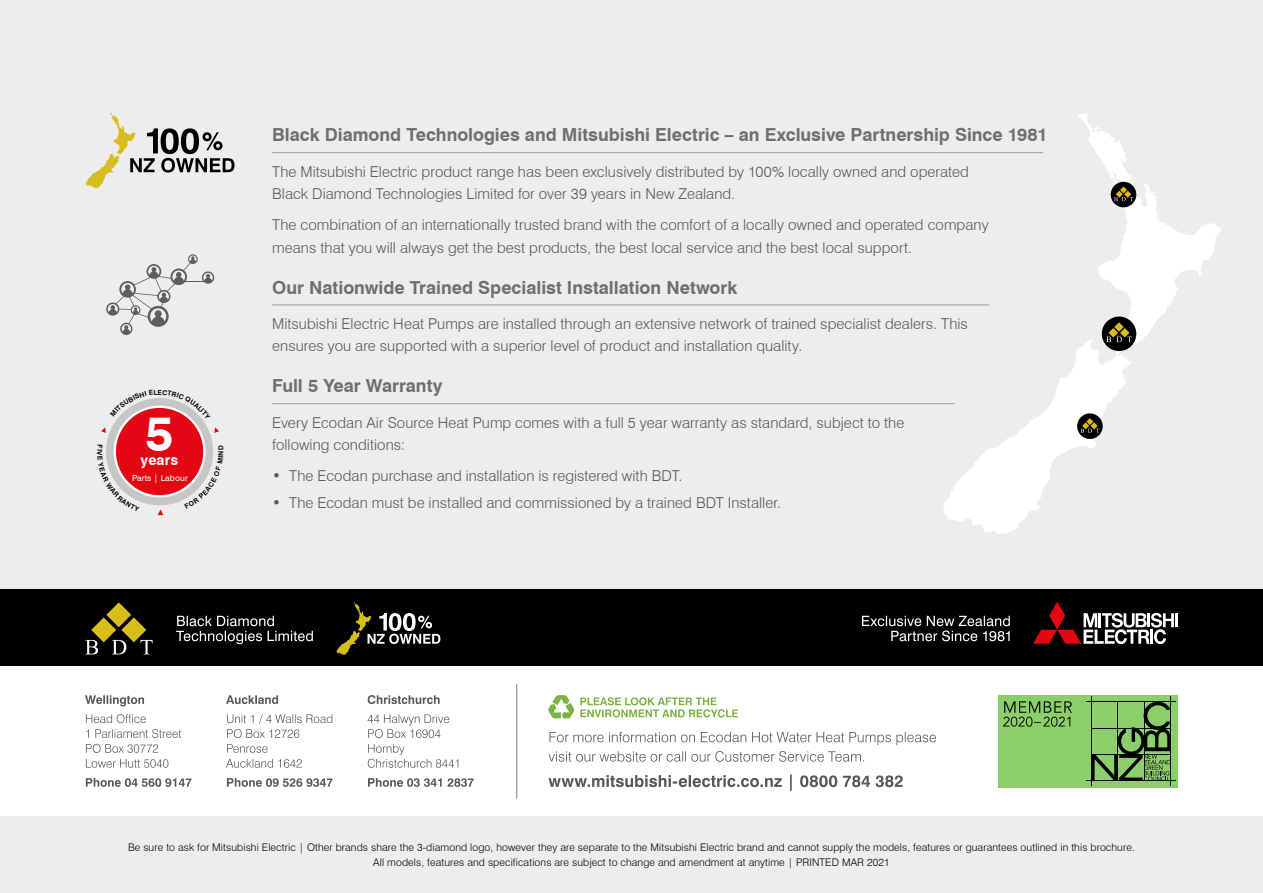
<style>
.page{position:relative;width:1263px;height:893px;background:#fff}
.page>*{position:absolute;margin:0;border:0;box-sizing:border-box;transform-origin:0 0}
.t1{font:700 49.65px "Swiss 721 BT";color:#fff}
.t2{font:700 18px "Swiss 721 BT";color:#706f6f}
.t3{font:300 15px/22.5px "Swiss 721 BT";letter-spacing:.005em;color:#575756}
.t4{font:700 14.25px "Swiss 721 BT";letter-spacing:.01em;color:#fff}
.t5{font:300 10.5px/15px "Swiss 721 BT";letter-spacing:.01em;color:#000;text-align:center}
.t6{font:8.4px "Swiss 721 BT";letter-spacing:.01em;color:#fff}
</style>
<div class="page">
<div style="left:0;top:0;width:1263px;height:602px;background:#ededed"></div>
<div style="left:0;top:589px;width:1263px;height:77px;background:#000"></div>
<div style="left:0;top:817px;width:1263px;height:76px;background:#ededed"></div>
<svg style="left:85px;top:602px;width:68px;height:52px"></svg>
<svg style="left:336px;top:602px;width:104px;height:53px"></svg>
<svg style="left:176px;top:616px;width:137px;height:28px"></svg>
<svg style="left:1033px;top:602px;width:141px;height:42px"></svg>
<hr style="left:1175px;top:613px;width:3px;height:14px;background:#fff">
<svg style="left:862px;top:616px;width:148px;height:25px"></svg>
<svg style="left:368px;top:778px;width:106px;height:9px"></svg>
<svg style="left:368px;top:744px;width:90px;height:24px"></svg>
<svg style="left:368px;top:714px;width:81px;height:24px"></svg>
<svg style="left:368px;top:695px;width:72px;height:9px"></svg>
<svg style="left:227px;top:778px;width:106px;height:9px"></svg>
<svg style="left:226px;top:759px;width:76px;height:9px"></svg>
<svg style="left:227px;top:744px;width:41px;height:9px"></svg>
<svg style="left:227px;top:714px;width:105px;height:24px"></svg>
<svg style="left:226px;top:695px;width:52px;height:9px"></svg>
<svg style="left:86px;top:778px;width:105px;height:9px"></svg>
<svg style="left:86px;top:759px;width:82px;height:9px"></svg>
<svg style="left:86px;top:744px;width:72px;height:9px"></svg>
<svg style="left:86px;top:729px;width:95px;height:9px"></svg>
<svg style="left:86px;top:714px;width:60px;height:9px"></svg>
<svg style="left:85px;top:695px;width:59px;height:11px"></svg>
<hr style="left:516px;top:684px;width:1px;height:115px;background:#9d9d9c">
<svg style="left:548px;top:751px;width:316px;height:11px"></svg>
<svg style="left:549px;top:732px;width:387px;height:13px"></svg>
<svg style="left:548px;top:695px;width:26px;height:24px"></svg>
<svg style="left:580px;top:697px;width:158px;height:20px"></svg>
<svg style="left:548px;top:774px;width:355px;height:17px"></svg>
<div style="left:998px;top:695px;width:180px;height:92px;background:#8bce6a"></div>
<svg style="left:1091px;top:702px;width:80px;height:79px"></svg>
<svg style="left:1003px;top:701px;width:69px;height:26px"></svg>
<hr style="left:272px;top:152px;width:771px;height:1px;background:#9d9d9c">
<hr style="left:272px;top:305px;width:717px;height:1px;background:#9d9d9c">
<hr style="left:272px;top:403px;width:683px;height:1px;background:#9d9d9c">
<svg style="left:86px;top:113px;width:148px;height:75px"></svg>
<svg style="left:943px;top:113px;width:278px;height:421px"></svg>
<svg style="left:106px;top:254px;width:108px;height:81px"></svg>
<svg style="left:158px;top:509px;width:5px;height:6px"></svg>
<svg style="left:106px;top:398px;width:107px;height:107px"></svg>
<div style="left:115px;top:407px;width:89px;height:89px;background:#e30613;border-radius:50%"></div>
<svg style="left:101px;top:427px;width:5px;height:6px"></svg>
<svg style="left:214px;top:427px;width:5px;height:6px"></svg>
<svg style="left:106px;top:445px;width:34px;height:57px"></svg>
<svg style="left:117px;top:398px;width:85px;height:21px"></svg>
<svg style="left:185px;top:445px;width:28px;height:54px"></svg>
<h1 class="t1" style="left:146px;top:403px;width:30px">5</h1>
<p class="t6" style="left:132px;top:473px;width:57px">Parts | Labour</p>
<p class="t4" style="left:141px;top:452px;width:39px">years</p>
<p class="t2" style="left:272px;top:124px;width:777px">Black Diamond Technologies and Mitsubishi Electric – an Exclusive Partnership Since 1981</p>
<p class="t3" style="left:272px;top:160px;width:698px">The Mitsubishi Electric product range has been exclusively distributed by 100% locally owned and operated<br>Black Diamond Technologies Limited for over 39 years in New Zealand.</p>
<p class="t3" style="left:272px;top:213px;width:718px">The combination of an internationally trusted brand with the comfort of a locally owned and operated company means that you will always get the best products, the best local service and the best local support.</p>
<p class="t2" style="left:272px;top:276px;width:467px">Our Nationwide Trained Specialist Installation Network</p>
<p class="t3" style="left:272px;top:312px;width:697px">Mitsubishi Electric Heat Pumps are installed through an extensive network of trained specialist dealers. This ensures you are supported with a superior level of product and installation quality.</p>
<p class="t2" style="left:272px;top:375px;width:172px">Full 5 Year Warranty</p>
<p class="t3" style="left:272px;top:411px;width:634px">Every Ecodan Air Source Heat Pump comes with a full 5 year warranty as standard, subject to the following conditions:</p>
<p class="t3" style="left:272px;top:464px;width:412px">• The Ecodan purchase and installation is registered with BDT.</p>
<p class="t3" style="left:272px;top:491px;width:510px">• The Ecodan must be installed and commissioned by a trained BDT Installer.</p>
<p class="t5" style="left:128px;top:840px;width:1008px">Be sure to ask for Mitsubishi Electric | Other brands share the 3-diamond logo, however they are separate to the Mitsubishi Electric brand and cannot supply the models, features or guarantees outlined in this brochure.<br>All models, features and specifications are subject to change and amendment at anytime | PRINTED Mar 2021</p>
</div>
